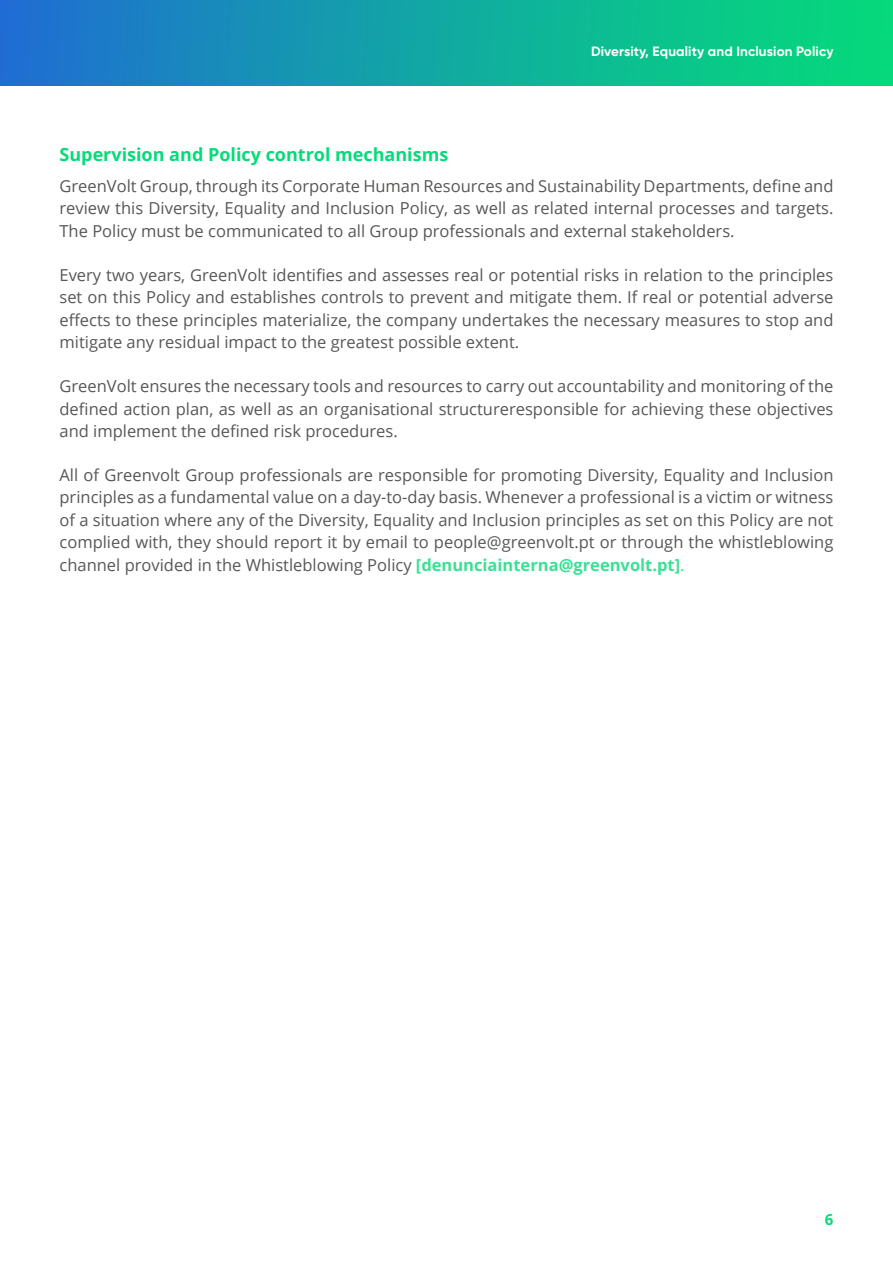
<style>
.page{position:relative;width:893px;height:1263px;background:#fff}
.page>*{position:absolute;margin:0;border:0;box-sizing:border-box;transform-origin:0 0}
.t1{font:700 18px "Open Sans";color:#05db79}
.t2{font:16.5px/22.5px "Open Sans";color:#575756;text-align:justify}
.t3{font:700 15px "Open Sans";color:#05db79}
.t4{font:700 13.5px "Gilroy";letter-spacing:.01em;color:#fff}
.s1{font-weight:700;color:#37e294}
.s2{color:#37e294}
</style>
<div class="page">
<div style="left:0;top:0;width:893px;height:85px;background:linear-gradient(to right,#1f70d1,#04df76)"></div>
<p class="t4" style="left:591px;top:43px;width:244px">Diversity, Equality and Inclusion Policy</p>
<p class="t1" style="left:60px;top:142px;width:390px">Supervision and Policy control mechanisms</p>
<p class="t2" style="left:60px;top:174px;width:775px">GreenVolt Group, through its Corporate Human Resources and Sustainability Departments, define and review this Diversity, Equality and Inclusion Policy, as well as related internal processes and targets.<br>The Policy must be communicated to all Group professionals and external stakeholders.</p>
<p class="t2" style="left:60px;top:263px;width:775px">Every two years, GreenVolt identifies and assesses real or potential risks in relation to the principles set on this Policy and establishes controls to prevent and mitigate them. If real or potential adverse effects to these principles materialize, the company undertakes the necessary measures to stop and mitigate any residual impact to the greatest possible extent.</p>
<p class="t2" style="left:60px;top:374px;width:775px">GreenVolt ensures the necessary tools and resources to carry out accountability and monitoring of the defined action plan, as well as an organisational structureresponsible for achieving these objectives and implement the defined risk procedures.</p>
<p class="t2" style="left:60px;top:463px;width:775px">All of Greenvolt Group professionals are responsible for promoting Diversity, Equality and Inclusion principles as a fundamental value on a day-to-day basis. Whenever a professional is a victim or witness of a situation where any of the Diversity, Equality and Inclusion principles as set on this Policy are not complied with, they should report it by email to people@greenvolt.pt or through the whistleblowing channel provided in the Whistleblowing Policy <span class="s1">[denunciainterna@greenvolt.pt]</span><span class="s2">.</span></p>
<p class="t3" style="left:825px;top:1209px;width:10px">6</p>
</div>
